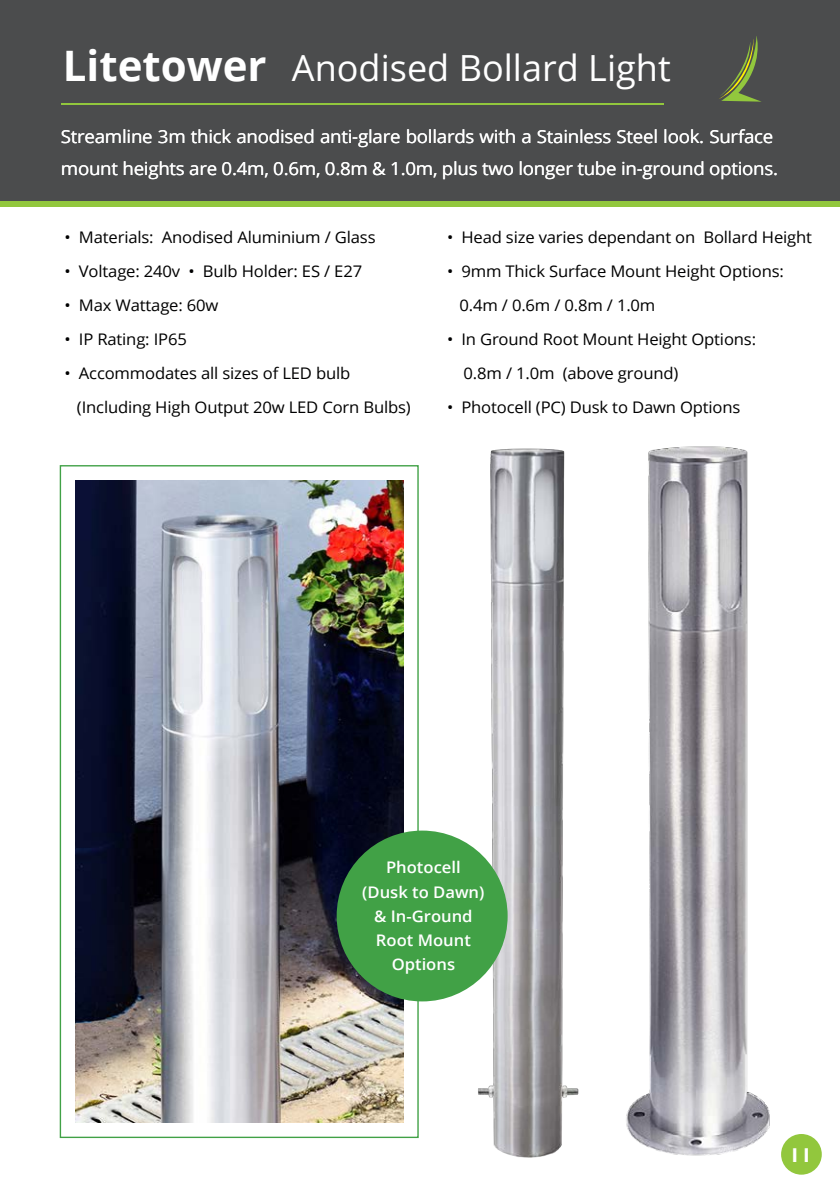
<style>
.page{position:relative;width:840px;height:1191px;background:#fff}
.page>*{position:absolute;margin:0;border:0;box-sizing:border-box;transform-origin:0 0}
.t1{font:700 42px "Open Sans";color:#fff}
.t2{font:36px "Open Sans";color:#fff}
.t3{font:700 20px "Gill Sans";color:#fff;scale:1.04 1}
.t4{font:18px/32px "Open Sans";letter-spacing:-.015em;color:#fff;scale:1.04 1}
.t5{font:16px/34px "Open Sans";letter-spacing:-.01em;color:#000001;scale:1.04 1}
.t6{font:600 16px/24px "Open Sans";color:#fff;text-align:center;scale:1.04 1}
</style>
<div class="page">
<div style="left:0;top:177px;width:839px;height:29px;background:#92c73d"></div>
<div style="left:0;top:0;width:839px;height:201px;background:#4b4c4d"></div>
<svg style="left:719px;top:36px;width:42px;height:66px"></svg>
<hr style="left:61px;top:103px;width:603px;height:2px;background:#92c73d">
<img style="left:666px;top:446px;width:149px;height:729px">
<img style="left:75px;top:480px;width:299px;height:642px">
<div style="left:780px;top:1134px;width:41px;height:40px;background:#92c73d;border-radius:50%"></div>
<img style="left:374px;top:448px;width:292px;height:710px">
<div style="left:336px;top:830px;width:171px;height:171px;background:#41a146;border-radius:50%"></div>
<p class="t1" style="left:63px;top:36px;width:205px">Litetower</p>
<p class="t2" style="left:292px;top:44px;width:380px">Anodised Bollard Light</p>
<p class="t4" style="left:61px;top:120px;width:690px">Streamline 3m thick anodised anti-glare bollards with a Stainless Steel look. Surface mount heights are 0.4m, 0.6m, 0.8m &amp; 1.0m, plus two longer tube in-ground options.</p>
<p class="t5" style="left:64px;top:219px;width:300px">• Materials: Anodised Aluminium / Glass</p>
<p class="t5" style="left:64px;top:253px;width:287px">• Voltage: 240v • Bulb Holder: ES / E27</p>
<p class="t5" style="left:64px;top:287px;width:149px">• Max Wattage: 60w</p>
<p class="t5" style="left:64px;top:321px;width:119px">• IP Rating: IP65</p>
<p class="t5" style="left:77px;top:355px;width:322px;text-indent:-12px">• Accommodates all sizes of LED bulb (Including High Output 20w LED Corn Bulbs)</p>
<p class="t5" style="left:447px;top:219px;width:352px">• Head size varies dependant on Bollard Height</p>
<p class="t5" style="left:459px;top:253px;width:313px;text-indent:-12px">• 9mm Thick Surface Mount Height Options:<br>0.4m / 0.6m / 0.8m / 1.0m</p>
<p class="t5" style="left:463px;top:321px;width:282px;text-indent:-17px">• In Ground Root Mount Height Options:<br>0.8m / 1.0m (above ground)</p>
<p class="t5" style="left:447px;top:389px;width:283px">• Photocell (PC) Dusk to Dawn Options</p>
<p class="t6" style="left:362px;top:855px;width:119px">Photocell (Dusk to Dawn) &amp; In-Ground<br>Root Mount<br>Options</p>
<p class="t3" style="left:788px;top:1142px;width:24px">11</p>
</div>
